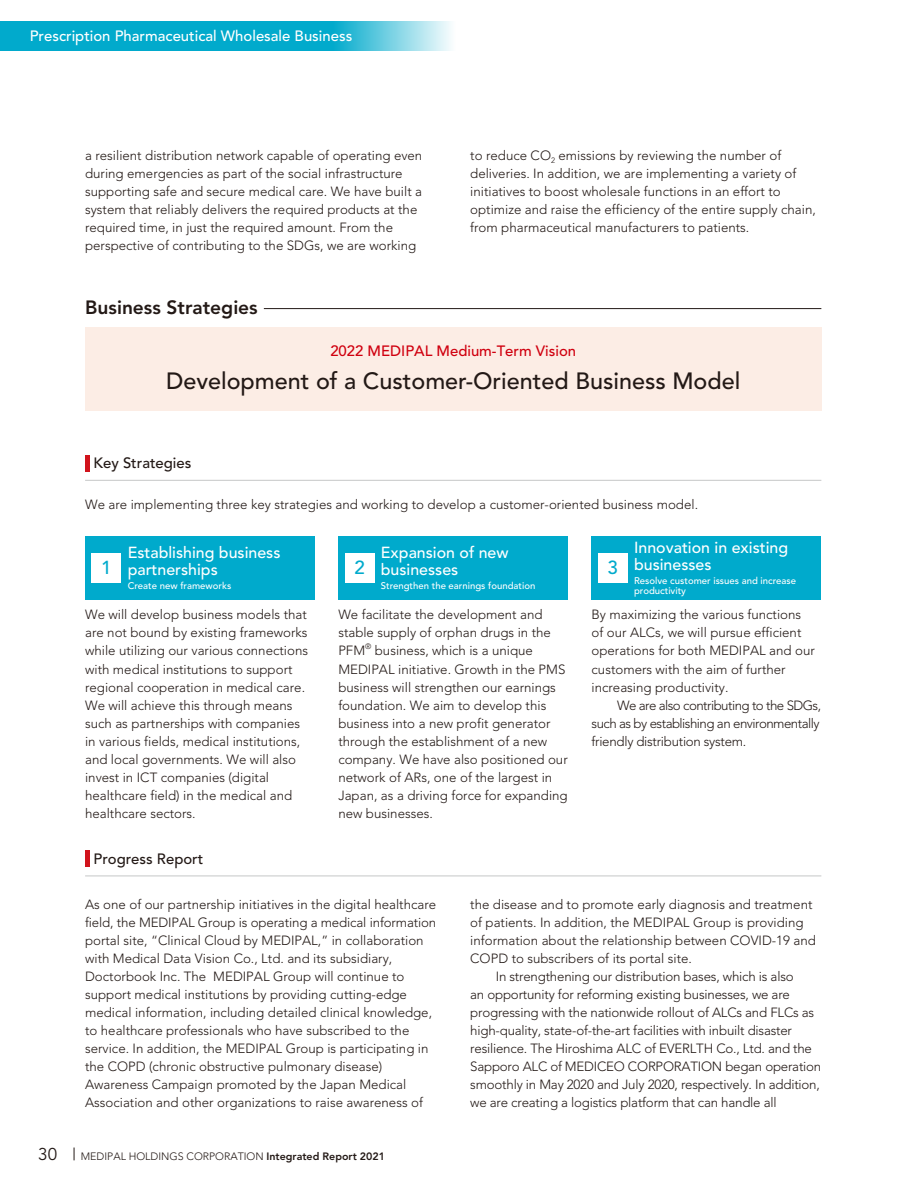
<style>
.page{position:relative;width:915px;height:1191px;background:#fff}
.page>*{position:absolute;margin:0;border:0;box-sizing:border-box;transform-origin:0 0}
.t1{font:500 23.4px "Avenir LT Std";color:#231916}
.t2{font:800 19.2px "Avenir LT Std";color:#231916}
.t3{font:500 18.75px "Avenir LT Std";color:#0ac}
.t4{font:16.95px "Avenir LT Std";color:#231916}
.t5{font:500 15.9px/17px "Avenir LT Std";color:#fff}
.t6{font:500 14.85px "Avenir LT Std";color:#fff}
.t7{font:500 14.85px "Avenir LT Std";color:#d0000f}
.t8{font:500 14.85px "Avenir LT Std";color:#231916}
.t9{font:300 13.35px/18px "Avenir LT Std";color:#231916}
.t10{font:300 13.35px/18px "Avenir LT Std";letter-spacing:-.04em;color:#231916}
.t11{font:300 10.65px "Avenir LT Std";color:#231916}
.t12{font:500 9.6px/10.6px "Avenir LT Std";color:#fff}
.t13{font:300 7.8px "Avenir LT Std";color:#231916}
.s1{font-weight:800}
</style>
<div class="page">
<div style="left:85px;top:536px;width:230px;height:64px;background:#0ac"></div>
<div style="left:338px;top:536px;width:230px;height:64px;background:#0ac"></div>
<div style="left:591px;top:536px;width:230px;height:64px;background:#0ac"></div>
<div style="left:91px;top:553px;width:30px;height:30px;background:#fff"></div>
<div style="left:344px;top:553px;width:30px;height:30px;background:#fff"></div>
<div style="left:597px;top:553px;width:30px;height:30px;background:#fff"></div>
<div style="left:85px;top:327px;width:736px;height:84px;background:#fcede5"></div>
<hr style="left:264px;top:308px;width:557px;height:1px;background:#231916">
<hr style="left:85px;top:480px;width:736px;height:1px;background:#c9cacb">
<hr style="left:85px;top:455px;width:4px;height:16px;background:#d1131c">
<hr style="left:85px;top:875px;width:736px;height:1px;background:#c9cacb">
<hr style="left:85px;top:850px;width:4px;height:17px;background:#d1131c">
<svg style="left:0;top:21px;width:451px;height:30px;background:#20b4d2"></svg>
<svg style="left:74px;top:1147px;width:1px;height:13px"></svg>
<p class="t6" style="left:30px;top:27px;width:324px">Prescription Pharmaceutical Wholesale Business</p>
<p class="t9" style="left:85px;top:146px;width:338px">a resilient distribution network capable of operating even during emergencies as part of the social infrastructure supporting safe and secure medical care. We have built a system that reliably delivers the required products at the required time, in just the required amount. From the perspective of contributing to the SDGs, we are working</p>
<p class="t9" style="left:470px;top:146px;width:347px">to reduce CO<sub>2</sub> emissions by reviewing the number of deliveries. In addition, we are implementing a variety of initiatives to boost wholesale functions in an effort to optimize and raise the efficiency of the entire supply chain, from pharmaceutical manufacturers to patients.</p>
<h2 class="t2" style="left:85px;top:295px;width:174px">Business Strategies</h2>
<p class="t7" style="left:330px;top:342px;width:247px">2022 MEDIPAL Medium-Term Vision</p>
<h1 class="t1" style="left:166px;top:368px;width:575px">Development of a Customer-Oriented Business Model</h1>
<p class="t8" style="left:93px;top:454px;width:99px">Key Strategies</p>
<p class="t9" style="left:85px;top:495px;width:614px">We are implementing three key strategies and working to develop a customer-oriented business model.</p>
<p class="t5" style="left:381px;top:544px;width:129px">Expansion of new businesses</p>
<p class="t12" style="left:381px;top:580px;width:156px">Strengthen the earnings foundation</p>
<p class="t5" style="left:128px;top:544px;width:154px">Establishing business partnerships</p>
<p class="t12" style="left:128px;top:580px;width:105px">Create new frameworks</p>
<h3 class="t3" style="left:101px;top:557px;width:12px">1</h3>
<h3 class="t3" style="left:354px;top:557px;width:12px">2</h3>
<h3 class="t3" style="left:607px;top:557px;width:12px">3</h3>
<p class="t5" style="left:634px;top:539px;width:155px">Innovation in existing businesses</p>
<p class="t12" style="left:634px;top:575px;width:163px">Resolve customer issues and increase productivity</p>
<p class="t9" style="left:85px;top:606px;width:224px">We will develop business models that are not bound by existing frameworks while utilizing our various connections with medical institutions to support regional cooperation in medical care.<br>We will achieve this through means such as partnerships with companies in various fields, medical institutions, and local governments. We will also invest in ICT companies (digital healthcare field) in the medical and healthcare sectors.</p>
<p class="t9" style="left:338px;top:606px;width:214px">We facilitate the development and stable supply of orphan drugs in the<br>PFM</p>
<p class="t13" style="left:365px;top:642px;width:8px">®</p>
<p class="t9" style="left:338px;top:642px;width:231px;text-indent:36px">business, which is a unique MEDIPAL initiative. Growth in the PMS business will strengthen our earnings foundation. We aim to develop this business into a new profit generator through the establishment of a new company. We have also positioned our network of ARs, one of the largest in Japan, as a driving force for expanding new businesses.</p>
<p class="t8" style="left:93px;top:850px;width:111px">Progress Report</p>
<p class="t9" style="left:591px;top:606px;width:225px">By maximizing the various functions of our ALCs, we will pursue efficient operations for both MEDIPAL and our customers with the aim of further increasing productivity.</p>
<p class="t10" style="left:591px;top:696px;width:231px;text-indent:26px">We are also contributing to the SDGs, such as by establishing an environmentally friendly distribution system.</p>
<p class="t9" style="left:85px;top:895px;width:352px">As one of our partnership initiatives in the digital healthcare field, the MEDIPAL Group is operating a medical information portal site, “Clinical Cloud by MEDIPAL,” in collaboration with Medical Data Vision Co., Ltd. and its subsidiary, Doctorbook Inc. The MEDIPAL Group will continue to support medical institutions by providing cutting-edge medical information, including detailed clinical knowledge, to healthcare professionals who have subscribed to the service. In addition, the MEDIPAL Group is participating in the COPD (chronic obstructive pulmonary disease)<br>Awareness Campaign promoted by the Japan Medical Association and other organizations to raise awareness of</p>
<p class="t9" style="left:470px;top:895px;width:343px">the disease and to promote early diagnosis and treatment</p>
<p class="t9" style="left:470px;top:913px;width:335px">of patients. In addition, the MEDIPAL Group is providing</p>
<p class="t9" style="left:470px;top:931px;width:347px">information about the relationship between COVID-19 and</p>
<p class="t9" style="left:470px;top:949px;width:223px">COPD to subscribers of its portal site.</p>
<p class="t9" style="left:495px;top:967px;width:299px">In strengthening our distribution bases, which is also</p>
<p class="t9" style="left:470px;top:985px;width:321px">an opportunity for reforming existing businesses, we are</p>
<p class="t9" style="left:470px;top:1003px;width:345px">progressing with the nationwide rollout of ALCs and FLCs as</p>
<p class="t9" style="left:470px;top:1021px;width:323px">high-quality, state-of-the-art facilities with inbuilt disaster</p>
<p class="t9" style="left:470px;top:1039px;width:343px">resilience. The Hiroshima ALC of EVERLTH Co., Ltd. and the</p>
<p class="t9" style="left:470px;top:1057px;width:352px">Sapporo ALC of MEDICEO CORPORATION began operation</p>
<p class="t9" style="left:470px;top:1075px;width:351px">smoothly in May 2020 and July 2020, respectively. In addition,</p>
<p class="t9" style="left:470px;top:1093px;width:308px">we are creating a logistics platform that can handle all</p>
<p class="t4" style="left:38px;top:1144px;width:20px">30</p>
<p class="t11" style="left:81px;top:1150px;width:306px">MEDIPAL HOLDINGS CORPORATION <span class="s1">Integrated Report 2021</span></p>
</div>
